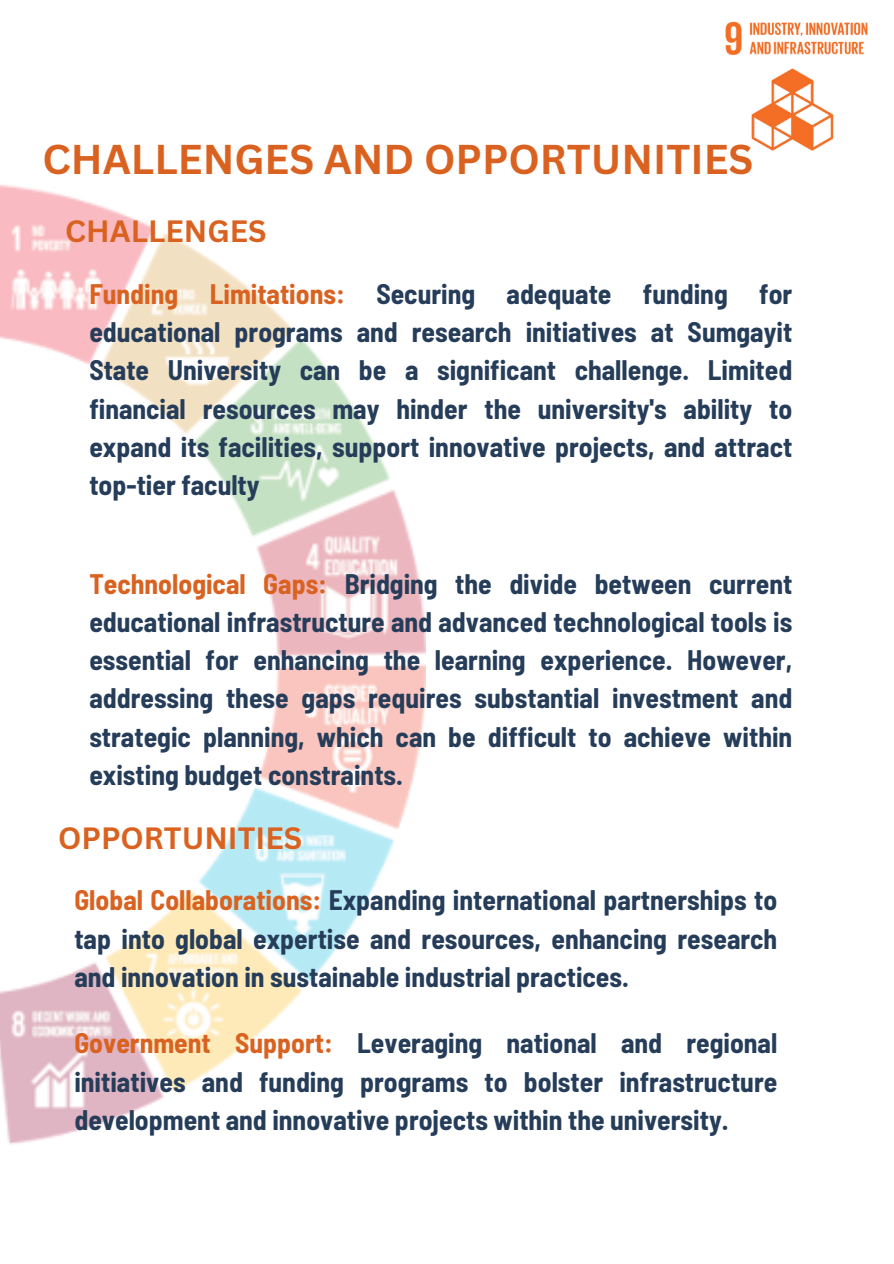
<style>
.page{position:relative;width:894px;height:1264px;background:#fff}
.page>*{position:absolute;margin:0;border:0;box-sizing:border-box;transform-origin:0 0}
.t1{font:700 40.5px "Canva Sans";color:#da6220}
.t2{font:700 30px "Canva Sans";color:#da6220}
.t3{font:700 semi-condensed 27.6px/38.2px "Barlow";color:#263d5a;text-align:justify}
.s1{color:#da6220}
</style>
<div class="page">
<img style="left:0;top:184px;width:425px;height:961px">
<img style="left:725px;top:21px;width:143px;height:130px">
<p class="t1" style="left:42px;top:130px;width:712px">CHALLENGES AND OPPORTUNITIES</p>
<h2 class="t2" style="left:65px;top:210px;width:203px">CHALLENGES</h2>
<p class="t3" style="left:89px;top:273px;width:704px"><span class="s1">Funding Limitations:</span> Securing adequate funding for educational programs and research initiatives at Sumgayit State University can be a significant challenge. Limited financial resources may hinder the university's ability to expand its facilities, support innovative projects, and attract top-tier faculty</p>
<h2 class="t3" style="left:89px;top:563px;width:704px"><span class="s1">Technological Gaps:</span> Bridging the divide between current educational infrastructure and advanced technological tools is essential for enhancing the learning experience. However, addressing these gaps requires substantial investment and strategic planning, which can be difficult to achieve within existing budget constraints.</h2>
<p class="t2" style="left:58px;top:817px;width:245px">OPPORTUNITIES</p>
<p class="t3" style="left:74px;top:880px;width:704px"><span class="s1">Global Collaborations:</span> Expanding international partnerships to tap into global expertise and resources, enhancing research and innovation in sustainable industrial practices.</p>
<p class="t3" style="left:74px;top:1023px;width:704px"><span class="s1">Government Support:</span> Leveraging national and regional initiatives and funding programs to bolster infrastructure development and innovative projects within the university.</p>
</div>
